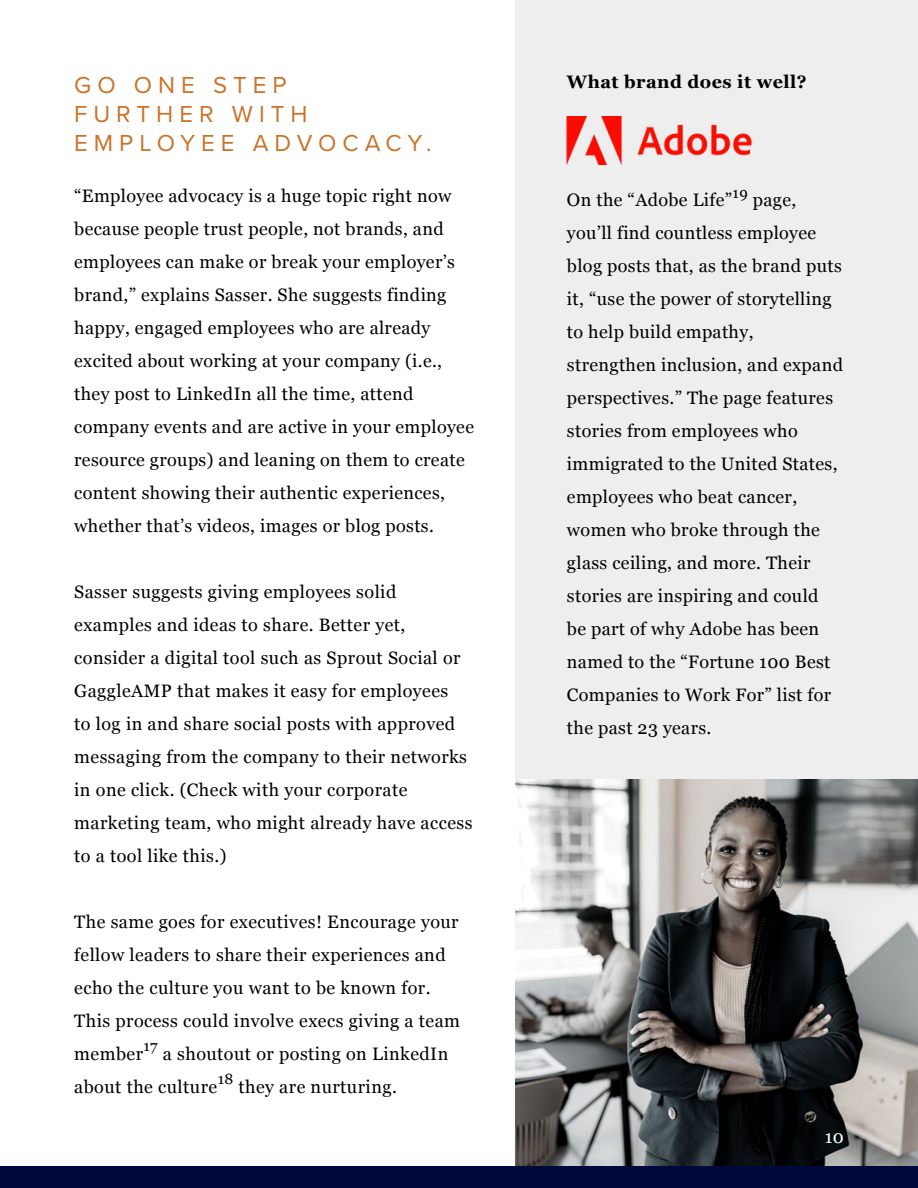
<style>
.page{position:relative;width:918px;height:1188px;background:#fff}
.page>*{position:absolute;margin:0;border:0;box-sizing:border-box;transform-origin:0 0}
.t1{font:24px/28.8px "Proxima Nova";letter-spacing:.25em;color:#cb7329}
.t2{font:18px/33px "Georgia";letter-spacing:.02em;color:#000}
.t3{font:700 18px "Georgia";letter-spacing:.025em;color:#000}
.t4{font:18px "Georgia";color:#fff}
.t5{font:14.85px "Georgia";color:#000}
</style>
<div class="page">
<div style="left:515px;top:0;width:403px;height:1166px;background:#eee"></div>
<img style="left:515px;top:780px;width:403px;height:386px">
<div style="left:0;top:1167px;width:918px;height:21px;background:#00093e"></div>
<img style="left:566px;top:116px;width:187px;height:49px">
<h1 class="t1" style="left:74px;top:70px;width:359px">GO ONE STEP<br>FURTHER WITH<br>EMPLOYEE ADVOCACY.</h1>
<p class="t2" style="left:74px;top:178px;width:401px">“Employee advocacy is a huge topic right now because people trust people, not brands, and employees can make or break your employer’s brand,” explains Sasser. She suggests finding happy, engaged employees who are already excited about working at your company (i.e., they post to LinkedIn all the time, attend company events and are active in your employee resource groups) and leaning on them to create content showing their authentic experiences, whether that’s videos, images or blog posts.</p>
<p class="t2" style="left:74px;top:574px;width:400px">Sasser suggests giving employees solid examples and ideas to share. Better yet, consider a digital tool such as Sprout Social or GaggleAMP that makes it easy for employees<br>to log in and share social posts with approved messaging from the company to their networks in one click. (Check with your corporate marketing team, who might already have access to a tool like this.)</p>
<p class="t2" style="left:74px;top:904px;width:387px">The same goes for executives! Encourage your fellow leaders to share their experiences and echo the culture you want to be known for.<br>This process could involve execs giving a team member</p>
<p class="t5" style="left:144px;top:1035px;width:16px">17</p>
<p class="t2" style="left:74px;top:1036px;width:376px;text-indent:89px">a shoutout or posting on LinkedIn about the culture</p>
<p class="t5" style="left:218px;top:1068px;width:17px">18</p>
<p class="t2" style="left:238px;top:1069px;width:160px">they are nurturing.</p>
<p class="t3" style="left:567px;top:68px;width:241px">What brand does it well?</p>
<p class="t2" style="left:567px;top:183px;width:167px">On the “Adobe Life”</p>
<p class="t5" style="left:733px;top:182px;width:17px">19</p>
<p class="t2" style="left:567px;top:183px;width:278px;text-indent:186px">page, you’ll find countless employee blog posts that, as the brand puts it, “use the power of storytelling to help build empathy, strengthen inclusion, and expand perspectives.” The page features stories from employees who immigrated to the United States, employees who beat cancer, women who broke through the glass ceiling, and more. Their stories are inspiring and could<br>be part of why Adobe has been named to the “Fortune 100 Best<br>Companies to Work For” list for the past 23 years.</p>
<p class="t4" style="left:825px;top:1124px;width:20px">10</p>
</div>
